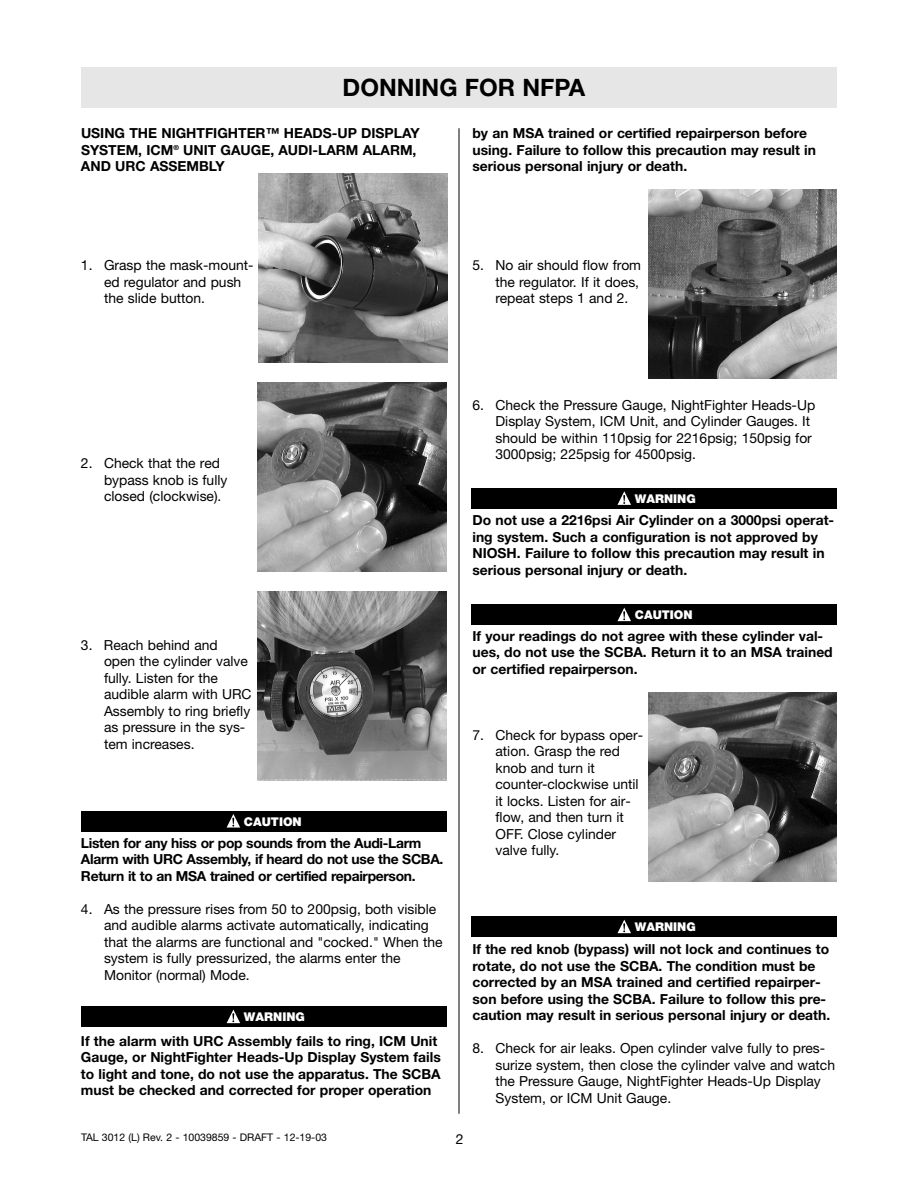
<style>
.page{position:relative;width:918px;height:1188px;background:#fff}
.page>*{position:absolute;margin:0;border:0;box-sizing:border-box;transform-origin:0 0}
.t1{font:700 24px "Helvetica Neue";color:#000}
.t2{font:13.8px/16.5px "Helvetica Neue";color:#000}
.t3{font:700 13.8px/16.5px "Helvetica Neue";color:#000}
.t4{font:700 13.8px/16.5px "Helvetica Neue";letter-spacing:-.02em;color:#000}
.t5{font:900 12px "Helvetica Neue";color:#fff}
.t6{font:10.5px "Helvetica Neue";color:#000}
</style>
<div class="page">
<div style="left:81px;top:68px;width:756px;height:40px;background:#e6e6e6"></div>
<hr style="left:459px;top:128px;width:1px;height:986px;background:#000">
<img style="left:258px;top:173px;width:189px;height:189px">
<img style="left:257px;top:382px;width:189px;height:189px">
<img style="left:257px;top:592px;width:189px;height:189px">
<img style="left:648px;top:190px;width:189px;height:189px">
<div style="left:81px;top:1006px;width:365px;height:21px;background:#000"></div>
<svg style="left:227px;top:1010px;width:13px;height:13px"></svg>
<div style="left:81px;top:811px;width:365px;height:20px;background:#000"></div>
<svg style="left:227px;top:814px;width:13px;height:14px"></svg>
<div style="left:472px;top:488px;width:365px;height:20px;background:#000"></div>
<svg style="left:618px;top:491px;width:13px;height:14px"></svg>
<div style="left:472px;top:604px;width:365px;height:21px;background:#000"></div>
<svg style="left:618px;top:608px;width:13px;height:13px"></svg>
<img style="left:648px;top:692px;width:189px;height:189px">
<div style="left:472px;top:917px;width:365px;height:20px;background:#000"></div>
<svg style="left:618px;top:920px;width:13px;height:13px"></svg>
<h1 class="t1" style="left:343px;top:79px;width:244px">DONNING FOR NFPA</h1>
<p class="t3" style="left:81px;top:126px;width:340px">USING THE NIGHTFIGHTER™ HEADS-UP DISPLAY<br>SYSTEM, ICM<sup>®</sup> UNIT GAUGE, AUDI-LARM ALARM,<br>AND URC ASSEMBLY</p>
<p class="t3" style="left:472px;top:126px;width:345px">by an MSA trained or certified repairperson before using. Failure to follow this precaution may result in serious personal injury or death.</p>
<p class="t2" style="left:104px;top:258px;width:151px;text-indent:-23px">1. Grasp the mask-mount&shy;ed regulator and push the slide button.</p>
<p class="t2" style="left:496px;top:258px;width:147px;text-indent:-23px">5. No air should flow from the regulator. If it does, repeat steps 1 and 2.</p>
<p class="t2" style="left:104px;top:456px;width:125px;text-indent:-23px">2. Check that the red bypass knob is fully closed (clockwise).</p>
<p class="t2" style="left:496px;top:398px;width:321px;text-indent:-23px">6. Check the Pressure Gauge, NightFighter Heads-Up Display System, ICM Unit, and Cylinder Gauges. It should be within 110psig for 2216psig; 150psig for 3000psig; 225psig for 4500psig.</p>
<p class="t5" style="left:635px;top:494px;width:62px">WARNING</p>
<p class="t3" style="left:472px;top:513px;width:363px">Do not use a 2216psi Air Cylinder on a 3000psi operat&shy;ing system. Such a configuration is not approved by NIOSH. Failure to follow this precaution may result in serious personal injury or death.</p>
<p class="t2" style="left:104px;top:638px;width:149px;text-indent:-23px">3. Reach behind and open the cylinder valve fully. Listen for the audible alarm with URC<br>Assembly to ring briefly as pressure in the sys&shy;tem increases.</p>
<p class="t5" style="left:244px;top:817px;width:59px">CAUTION</p>
<p class="t4" style="left:81px;top:836px;width:364px">Listen for any hiss or pop sounds from the Audi-Larm<br>Alarm with URC Assembly, if heard do not use the SCBA.<br>Return it to an MSA trained or certified repairperson.</p>
<p class="t2" style="left:104px;top:902px;width:340px;text-indent:-23px">4. As the pressure rises from 50 to 200psig, both visible and audible alarms activate automatically, indicating that the alarms are functional and "cocked." When the system is fully pressurized, the alarms enter the Monitor (normal) Mode.</p>
<p class="t5" style="left:244px;top:1013px;width:62px">WARNING</p>
<p class="t3" style="left:81px;top:1034px;width:361px">If the alarm with URC Assembly fails to ring, ICM Unit Gauge, or NightFighter Heads-Up Display System fails to light and tone, do not use the apparatus. The SCBA must be checked and corrected for proper operation</p>
<p class="t5" style="left:635px;top:611px;width:59px">CAUTION</p>
<p class="t3" style="left:472px;top:629px;width:362px">If your readings do not agree with these cylinder val&shy;ues, do not use the SCBA. Return it to an MSA trained or certified repairperson.</p>
<p class="t2" style="left:496px;top:728px;width:149px;text-indent:-23px">7. Check for bypass oper&shy;ation. Grasp the red knob and turn it counter-clockwise until it locks. Listen for air&shy;flow, and then turn it<br>OFF. Close cylinder valve fully.</p>
<p class="t5" style="left:635px;top:923px;width:62px">WARNING</p>
<p class="t3" style="left:472px;top:942px;width:359px">If the red knob (bypass) will not lock and continues to rotate, do not use the SCBA. The condition must be corrected by an MSA trained and certified repairper&shy;son before using the SCBA. Failure to follow this pre&shy;caution may result in serious personal injury or death.</p>
<p class="t2" style="left:496px;top:1041px;width:341px;text-indent:-23px">8. Check for air leaks. Open cylinder valve fully to pres&shy;surize system, then close the cylinder valve and watch the Pressure Gauge, NightFighter Heads-Up Display System, or ICM Unit Gauge.</p>
<p class="t6" style="left:81px;top:1134px;width:248px">TAL 3012 (L) Rev. 2 - 10039859 - DRAFT - 12-19-03</p>
<p class="t2" style="left:456px;top:1132px;width:9px">2</p>
</div>
